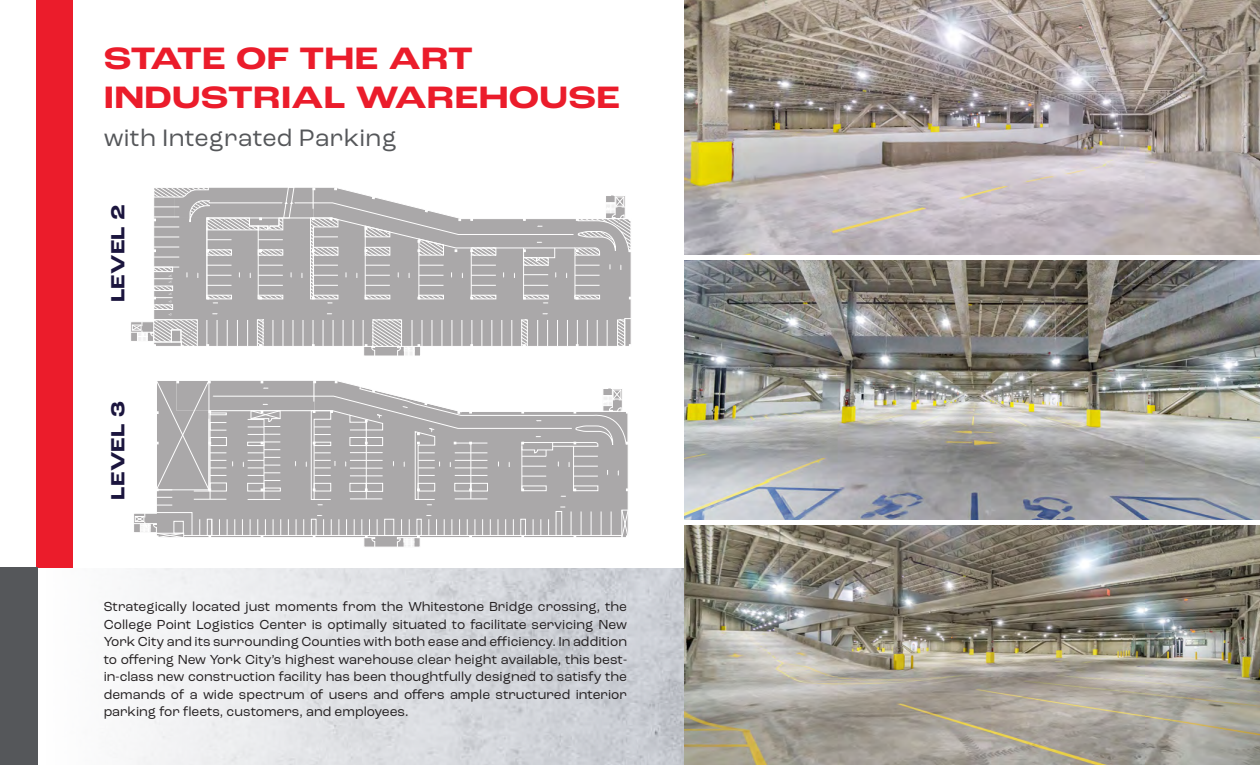
<style>
.page{position:relative;width:1260px;height:765px;background:#fff}
.page>*{position:absolute;margin:0;border:0;box-sizing:border-box;transform-origin:0 0}
.t1{font:700 expanded 32.5px/39px "Roc Grotesk";letter-spacing:.01em;color:#eb1c2b}
.t2{font:25px "Roc Grotesk";letter-spacing:.01em;color:#55575a}
.t3{font:700 expanded 20px "Roc Grotesk";letter-spacing:.01em;color:#1b153e}
.t4{font:13.75px/17.5px "Roc Grotesk";color:#231f20;text-align:justify}
</style>
<div class="page">
<img style="left:134px;top:568px;width:550px;height:197px">
<svg style="left:154px;top:255px;width:477px;height:101px"></svg>
<svg style="left:156px;top:307px;width:15px;height:1px"></svg>
<div style="left:154px;top:305px;width:19px;height:5px;border:1px solid #fff"></div>
<svg style="left:259px;top:322px;width:2px;height:23px"></svg>
<div style="left:257px;top:320px;width:6px;height:27px;border:1px solid #fff"></div>
<svg style="left:524px;top:322px;width:1px;height:22px"></svg>
<div style="left:522px;top:320px;width:5px;height:26px;border:1px solid #fff"></div>
<svg style="left:619px;top:322px;width:4px;height:23px"></svg>
<div style="left:617px;top:320px;width:8px;height:27px;border:1px solid #fff"></div>
<svg style="left:375px;top:322px;width:22px;height:23px"></svg>
<div style="left:373px;top:320px;width:29px;height:27px;border:1px solid #fff"></div>
<div style="left:575px;top:295px;width:25px;height:4px;border:1px solid #fff"></div>
<svg style="left:609px;top:264px;width:2px;height:6px"></svg>
<svg style="left:620px;top:264px;width:2px;height:6px"></svg>
<svg style="left:227px;top:320px;width:1px;height:26px"></svg>
<svg style="left:237px;top:320px;width:1px;height:26px"></svg>
<svg style="left:247px;top:320px;width:1px;height:26px"></svg>
<svg style="left:273px;top:320px;width:1px;height:26px"></svg>
<svg style="left:283px;top:320px;width:1px;height:26px"></svg>
<svg style="left:293px;top:320px;width:1px;height:26px"></svg>
<svg style="left:303px;top:320px;width:1px;height:26px"></svg>
<svg style="left:323px;top:313px;width:11px;height:33px"></svg>
<svg style="left:343px;top:320px;width:1px;height:26px"></svg>
<svg style="left:353px;top:320px;width:1px;height:26px"></svg>
<svg style="left:432px;top:320px;width:1px;height:26px"></svg>
<svg style="left:442px;top:320px;width:1px;height:26px"></svg>
<svg style="left:452px;top:320px;width:1px;height:26px"></svg>
<svg style="left:462px;top:320px;width:1px;height:26px"></svg>
<svg style="left:482px;top:320px;width:1px;height:26px"></svg>
<svg style="left:492px;top:320px;width:1px;height:26px"></svg>
<svg style="left:502px;top:320px;width:1px;height:26px"></svg>
<svg style="left:512px;top:320px;width:1px;height:26px"></svg>
<svg style="left:537px;top:313px;width:11px;height:33px"></svg>
<svg style="left:557px;top:320px;width:1px;height:26px"></svg>
<svg style="left:567px;top:320px;width:1px;height:26px"></svg>
<svg style="left:587px;top:320px;width:1px;height:26px"></svg>
<svg style="left:597px;top:320px;width:1px;height:26px"></svg>
<svg style="left:607px;top:320px;width:1px;height:26px"></svg>
<svg style="left:576px;top:285px;width:24px;height:1px"></svg>
<svg style="left:576px;top:275px;width:24px;height:1px"></svg>
<svg style="left:576px;top:265px;width:24px;height:1px"></svg>
<hr style="left:575px;top:255px;width:1px;height:44px;background:#fff">
<svg style="left:154px;top:187px;width:421px;height:117px"></svg>
<svg style="left:207px;top:313px;width:11px;height:34px"></svg>
<svg style="left:312px;top:320px;width:2px;height:27px"></svg>
<svg style="left:363px;top:320px;width:12px;height:36px"></svg>
<svg style="left:471px;top:320px;width:2px;height:27px"></svg>
<svg style="left:576px;top:320px;width:2px;height:27px"></svg>
<svg style="left:624px;top:318px;width:7px;height:29px"></svg>
<svg style="left:131px;top:313px;width:67px;height:34px"></svg>
<svg style="left:397px;top:320px;width:26px;height:36px"></svg>
<svg style="left:575px;top:195px;width:56px;height:60px"></svg>
<svg style="left:157px;top:506px;width:471px;height:41px"></svg>
<svg style="left:157px;top:380px;width:471px;height:126px"></svg>
<svg style="left:209px;top:519px;width:4px;height:19px"></svg>
<svg style="left:258px;top:519px;width:8px;height:19px"></svg>
<svg style="left:313px;top:515px;width:11px;height:23px"></svg>
<svg style="left:362px;top:519px;width:16px;height:28px"></svg>
<svg style="left:467px;top:519px;width:9px;height:19px"></svg>
<svg style="left:560px;top:506px;width:22px;height:32px"></svg>
<svg style="left:621px;top:510px;width:7px;height:28px"></svg>
<svg style="left:397px;top:519px;width:23px;height:28px"></svg>
<svg style="left:134px;top:512px;width:58px;height:26px"></svg>
<svg style="left:602px;top:388px;width:26px;height:25px"></svg>
<img style="left:684px;top:525px;width:576px;height:240px">
<img style="left:684px;top:261px;width:576px;height:258px">
<img style="left:684px;top:0;width:576px;height:255px">
<div style="left:36px;top:0;width:36px;height:568px;background:#eb1c2b"></div>
<div style="left:0;top:568px;width:38px;height:197px;background:#55575a"></div>
<p class="t1" style="left:104px;top:40px;width:518px">STATE OF THE ART<br>INDUSTRIAL WAREHOUSE</p>
<p class="t2" style="left:104px;top:122px;width:294px">with Integrated Parking</p>
<p class="t3" style="left:105px;top:302px;width:100px;rotate:-90deg">LEVEL 2</p>
<p class="t3" style="left:105px;top:500px;width:100px;rotate:-90deg">LEVEL 3</p>
<p class="t4" style="left:104px;top:598px;width:525px">Strategically located just moments from the Whitestone Bridge crossing, the College Point Logistics Center is optimally situated to facilitate servicing New York City and its surrounding Counties with both ease and efficiency. In addition to offering New York City’s highest warehouse clear height available, this best&shy;in-class new construction facility has been thoughtfully designed to satisfy the demands of a wide spectrum of users and offers ample structured interior parking for fleets, customers, and employees.</p>
</div>
